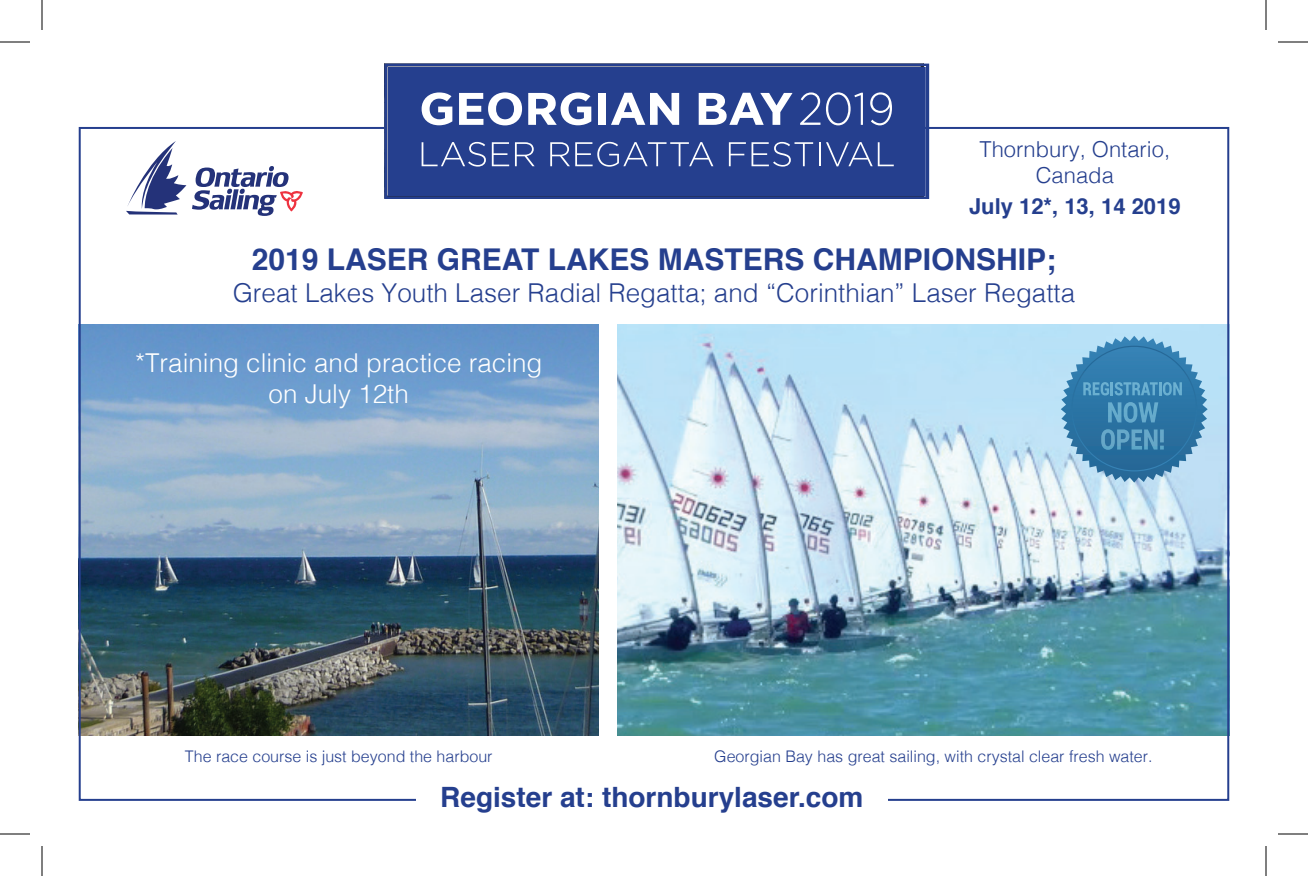
<style>
.page{position:relative;width:1308px;height:876px;background:#fff}
.page>*{position:absolute;margin:0;border:0;box-sizing:border-box;transform-origin:0 0}
.t1{font:700 30px "Helvetica";color:#253f8e}
.t2{font:700 28px "Helvetica";color:#253f8e}
.t3{font:300 26px "Helvetica";color:#253f8e}
.t4{font:300 26px/31.2px "Helvetica";color:#fff;text-align:center}
.t5{font:300 22px/26.4px "Helvetica";color:#253f8e;text-align:center}
.t6{font:700 22px "Helvetica";color:#253f8e}
.t7{font:300 16px "Helvetica";color:#253f8e}
</style>
<div class="page">
<img style="left:78px;top:126px;width:1152px;height:675px">
<svg style="left:1061px;top:336px;width:147px;height:147px;background:#5897be"></svg>
<svg style="left:1160px;top:429px;width:4px;height:13px"></svg>
<div style="left:416px;top:779px;width:472px;height:50px;background:#fff"></div>
<div style="left:384px;top:64px;width:545px;height:135px;background:#253f8e"></div>
<svg style="left:800px;top:92px;width:20px;height:33px"></svg>
<svg style="left:826px;top:92px;width:37px;height:33px"></svg>
<svg style="left:870px;top:92px;width:22px;height:33px"></svg>
<svg style="left:422px;top:142px;width:64px;height:25px;background:#495fa0"></svg>
<svg style="left:492px;top:142px;width:17px;height:24px"></svg>
<svg style="left:515px;top:142px;width:20px;height:24px"></svg>
<svg style="left:550px;top:142px;width:163px;height:25px;background:#4b61a2"></svg>
<svg style="left:729px;top:142px;width:17px;height:24px"></svg>
<svg style="left:752px;top:142px;width:61px;height:25px;background:#4c62a2"></svg>
<hr style="left:819px;top:142px;width:2px;height:24px;background:#fff">
<svg style="left:826px;top:142px;width:68px;height:24px;background:#475d9f"></svg>
<svg style="left:422px;top:92px;width:30px;height:33px"></svg>
<svg style="left:459px;top:92px;width:63px;height:33px"></svg>
<svg style="left:528px;top:92px;width:63px;height:33px"></svg>
<div style="left:598px;top:93px;width:8px;height:32px;background:#fff"></div>
<svg style="left:611px;top:93px;width:68px;height:32px"></svg>
<svg style="left:699px;top:93px;width:94px;height:32px"></svg>
<svg style="left:192px;top:166px;width:111px;height:50px"></svg>
<svg style="left:126px;top:141px;width:60px;height:74px"></svg>
<hr style="left:0;top:42px;width:30px;height:1px;background:#000">
<hr style="left:1278px;top:42px;width:30px;height:1px;background:#000">
<hr style="left:0;top:834px;width:30px;height:1px;background:#000">
<hr style="left:1278px;top:834px;width:30px;height:1px;background:#000">
<hr style="left:42px;top:0;width:1px;height:30px;background:#000">
<hr style="left:42px;top:846px;width:1px;height:30px;background:#000">
<hr style="left:1266px;top:0;width:1px;height:30px;background:#000">
<hr style="left:1266px;top:846px;width:1px;height:30px;background:#000">
<h3 class="t5" style="left:979px;top:134px;width:192px">Thornbury, Ontario,<br>Canada</h3>
<h3 class="t6" style="left:969px;top:188px;width:213px">July 12*, 13, 14 2019</h3>
<h1 class="t1" style="left:252px;top:236px;width:806px">2019 LASER GREAT LAKES MASTERS CHAMPIONSHIP;</h1>
<h3 class="t3" style="left:233px;top:270px;width:844px">Great Lakes Youth Laser Radial Regatta; and “Corinthian” Laser Regatta</h3>
<h3 class="t4" style="left:135px;top:345px;width:409px">*Training clinic and practice racing on July 12th</h3>
<p class="t7" style="left:185px;top:743px;width:309px">The race course is just beyond the harbour</p>
<p class="t7" style="left:714px;top:743px;width:440px">Georgian Bay has great sailing, with crystal clear fresh water.</p>
<h2 class="t2" style="left:440px;top:775px;width:425px">Register at: thornburylaser.com</h2>
</div>
